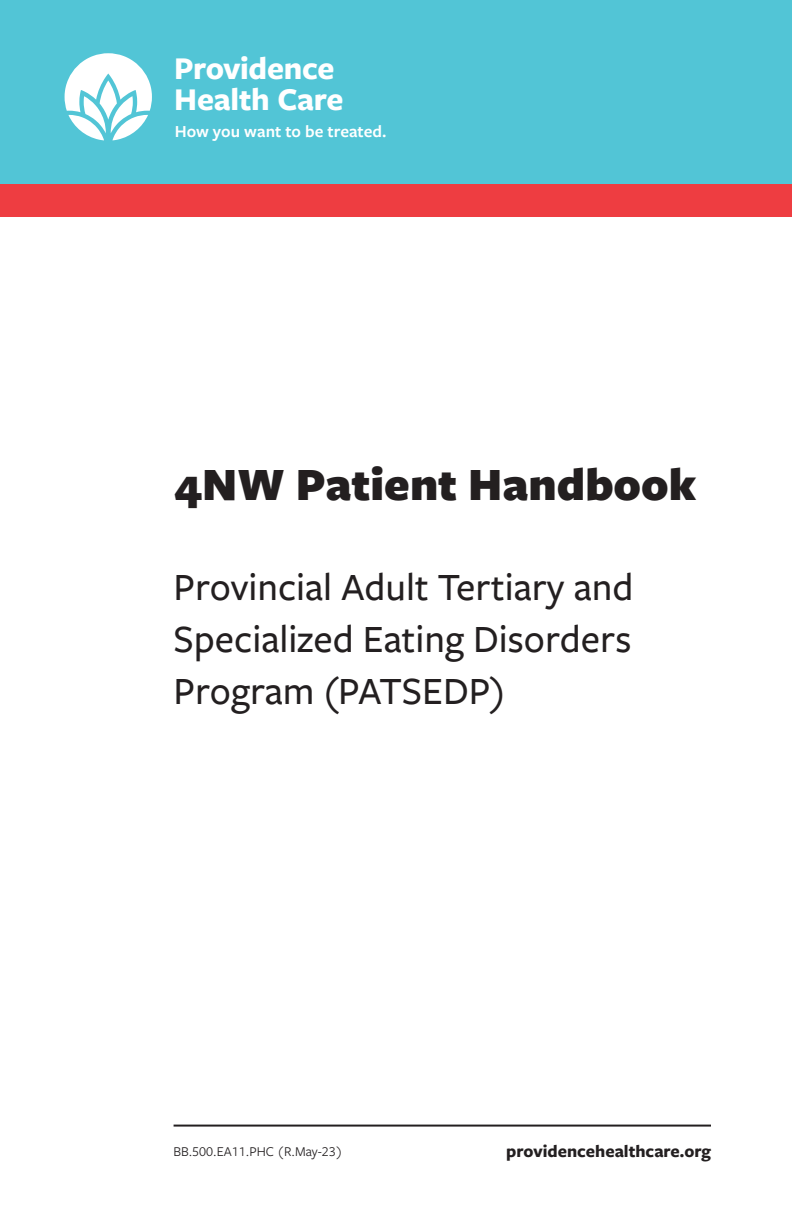
<style>
.page{position:relative;width:792px;height:1224px;background:#fff}
.page>*{position:absolute;margin:0;border:0;box-sizing:border-box;transform-origin:0 0}
.t1{font:900 48px "Freight Sans Pro";color:#231f20}
.t2{font:500 40px/52px "Freight Sans Pro";color:#231f20;text-align:justify}
.t3{font:700 33px/31.2px "Freight Sans Pro";letter-spacing:-.01em;color:#fff}
.URL{font:700 18px "Freight Sans Pro";color:#231f20}
.t4{font:600 17.6px "Freight Sans Pro";color:#fff}
.Catalogue_Code{font:14px "Freight Sans Pro";color:#231f20}
</style>
<div class="page">
<hr style="left:174px;top:1125px;width:537px;height:2px;background:#231f20">
<div style="left:0;top:0;width:792px;height:194px;background:#52c5d6"></div>
<div style="left:0;top:184px;width:792px;height:33px;background:#ee3d41"></div>
<svg style="left:65px;top:53px;width:87px;height:87px"></svg>
<p class="t3" style="left:174px;top:52px;width:171px">Providence<br>Health Care</p>
<p class="t4" style="left:175px;top:120px;width:213px">How you want to be treated.</p>
<p class="t1" style="left:174px;top:451px;width:524px">4NW Patient Handbook</p>
<p class="t2" style="left:174px;top:559px;width:461px">Provincial Adult Tertiary and Specialized Eating Disorders Program (PATSEDP)</p>
<p class="Catalogue_Code" style="left:174px;top:1142px;width:171px">BB.500.EA11.PHC (R.May-23)</p>
<p class="URL" style="left:506px;top:1139px;width:206px">providencehealthcare.org</p>
</div>
